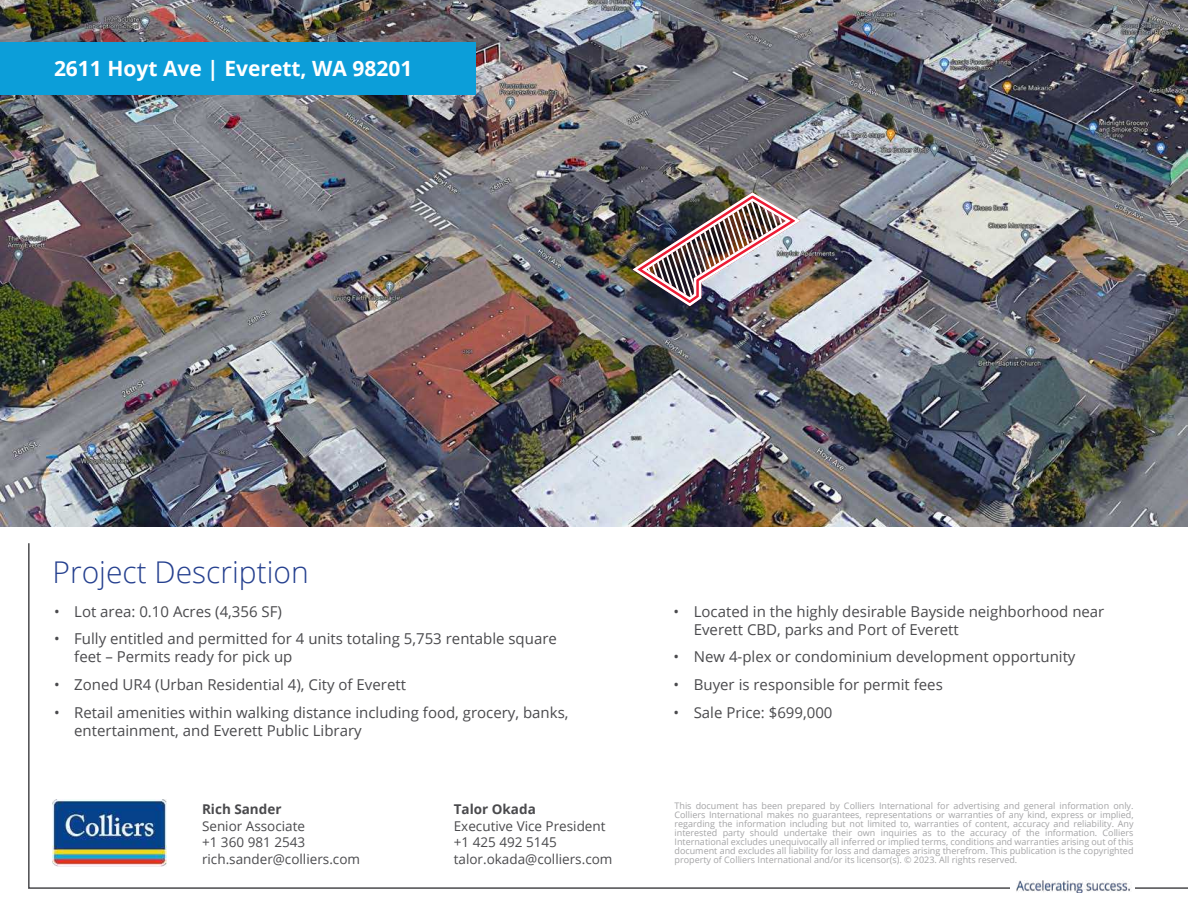
<style>
.page{position:relative;width:1188px;height:918px;background:#fff}
.page>*{position:absolute;margin:0;border:0;box-sizing:border-box;transform-origin:0 0}
.t1{font:300 30px "Open Sans";color:#25408f}
.t2{font:700 21px "Open Sans";color:#fff}
.t3{font:15px/18px "Open Sans";color:#4a4a4d}
.t4{font:13.5px/16.5px "Open Sans";color:#4a4a4d}
.t5{font:700 13.5px "Open Sans";color:#4a4a4d}
.t6{font:9px/9px "Open Sans";color:#a4a4a6;text-align:justify}
</style>
<div class="page">
<svg style="left:28px;top:543px;width:1160px;height:346px"></svg>
<img style="left:0;top:0;width:1188px;height:526px">
<img style="left:1134px;top:877px;width:1px;height:12px">
<img style="left:629px;top:188px;width:179px;height:123px">
<div style="left:0;top:42px;width:475px;height:52px;background:#0c9ed9"></div>
<img style="left:52px;top:800px;width:115px;height:67px">
<img style="left:1010px;top:876px;width:124px;height:16px">
<h2 class="t2" style="left:54px;top:54px;width:360px">2611 Hoyt Ave | Everett, WA 98201</h2>
<h1 class="t1" style="left:52px;top:552px;width:258px">Project Description</h1>
<h3 class="t3" style="left:54px;top:602px;width:229px">• Lot area: 0.10 Acres (4,356 SF)</h3>
<h3 class="t3" style="left:74px;top:630px;width:484px;text-indent:-20px">• Fully entitled and permitted for 4 units totaling 5,753 rentable square feet – Permits ready for pick up</h3>
<h3 class="t3" style="left:54px;top:675px;width:354px">• Zoned UR4 (Urban Residential 4), City of Everett</h3>
<h3 class="t3" style="left:74px;top:703px;width:496px;text-indent:-20px">• Retail amenities within walking distance including food, grocery, banks, entertainment, and Everett Public Library</h3>
<h3 class="t5" style="left:202px;top:800px;width:81px">Rich Sander</h3>
<h3 class="t4" style="left:202px;top:817px;width:160px">Senior Associate<br>+1 360 981 2543 rich.sander@colliers.com</h3>
<h3 class="t5" style="left:454px;top:800px;width:84px">Talor Okada</h3>
<h3 class="t4" style="left:454px;top:817px;width:160px">Executive Vice President +1 425 492 5145 talor.okada@colliers.com</h3>
<h3 class="t3" style="left:694px;top:602px;width:412px;text-indent:-20px">• Located in the highly desirable Bayside neighborhood near<br>Everett CBD, parks and Port of Everett</h3>
<h3 class="t3" style="left:674px;top:648px;width:404px">• New 4-plex or condominium development opportunity</h3>
<h3 class="t3" style="left:674px;top:675px;width:271px">• Buyer is responsible for permit fees</h3>
<h3 class="t3" style="left:674px;top:703px;width:161px">• Sale Price: $699,000</h3>
<p class="t6" style="left:675px;top:801px;width:461px">This document has been prepared by Colliers International for advertising and general information only.<br>Colliers International makes no guarantees, representations or warranties of any kind, express or implied, regarding the information including but not limited to, warranties of content, accuracy and reliability. Any interested party should undertake their own inquiries as to the accuracy of the information. Colliers International excludes unequivocally all inferred or implied terms, conditions and warranties arising out of this document and excludes all liability for loss and damages arising therefrom. This publication is the copyrighted property of Colliers International and/or its licensor(s). © 2023. All rights reserved.</p>
</div>
